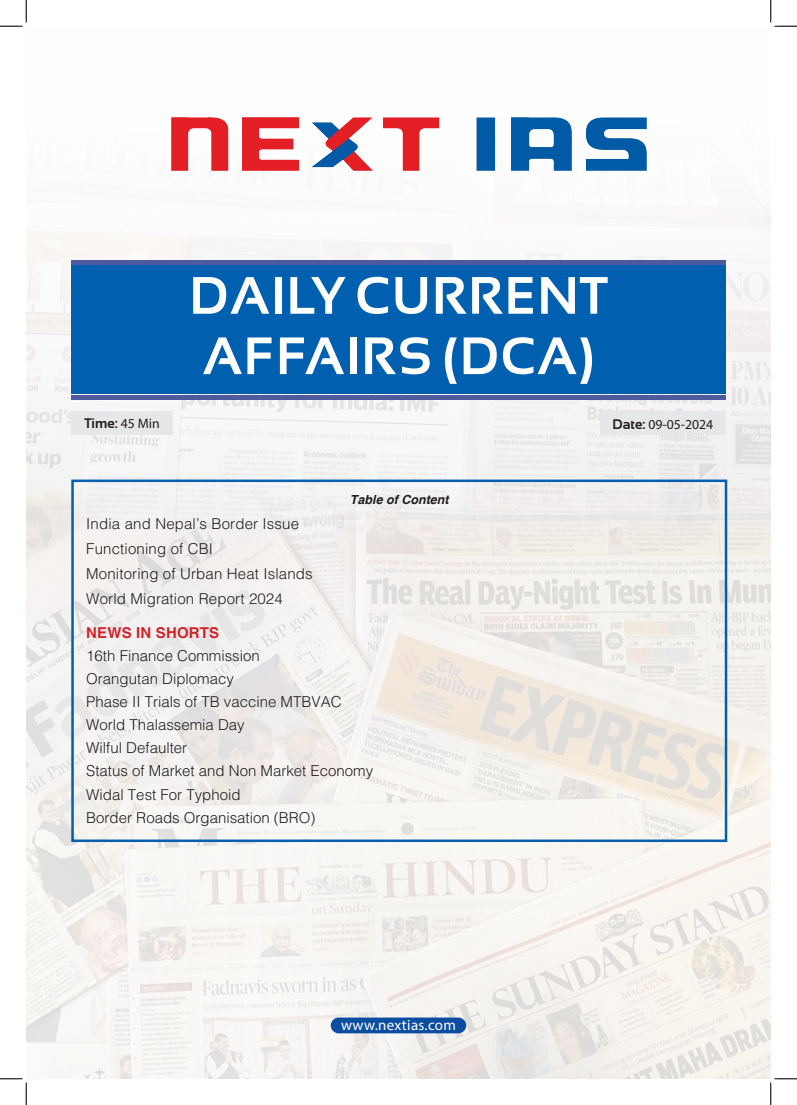
<style>
.page{position:relative;width:797px;height:1105px;background:#fff}
.page>*{position:absolute;margin:0;border:0;box-sizing:border-box;transform-origin:0 0}
.t1{font:700 52.5px/60.4px "Sansation";letter-spacing:.02em;color:#fff}
.body{font:300 15px "Helvetica";color:#231f20}
.t2{font:15px "Myriad Pro";letter-spacing:.02em;color:#fff}
.body-2{font:700 15px "Helvetica";letter-spacing:.01em;color:#d1232a}
.t3{font:13.75px "Myriad Pro";color:#231f20}
.t4{font:700 13.75px "Sansation";color:#231f20}
.body-3{font:italic 700 12.5px "Helvetica";color:#231f20}
.s1{font-family:"Myriad Pro";font-weight:400}
.s2{font-family:"Sansation";font-weight:700}
</style>
<div class="page">
<img style="left:26px;top:117px;width:744px;height:354px">
<img style="left:26px;top:471px;width:744px;height:608px">
<img style="left:171px;top:117px;width:475px;height:54px">
<div style="left:71px;top:266px;width:654px;height:128px;background:#0060af"></div>
<div style="left:71px;top:395px;width:654px;height:5px;background:#4d5a9e"></div>
<hr style="left:71px;top:260px;width:654px;height:4px;background:#4d5a9e">
<div style="left:71px;top:480px;width:656px;height:362px;border:2px solid #0060af"></div>
<div style="left:71px;top:412px;width:102px;height:23px;background:#e6e7e9"></div>
<div style="left:600px;top:412px;width:125px;height:23px;background:#e6e7e9"></div>
<div style="left:331px;top:1017px;width:135px;height:16px;background:#0d4da1;border-radius:8px"></div>
<svg style="left:0;top:0;width:27px;height:27px"></svg>
<svg style="left:0;top:1078px;width:27px;height:27px"></svg>
<svg style="left:770px;top:0;width:27px;height:27px"></svg>
<svg style="left:770px;top:1078px;width:27px;height:27px"></svg>
<p class="t1" style="left:189px;top:265px;width:420px">DAILY CURRENT<br>AFFAIRS (DCA)</p>
<p class="t4" style="left:84px;top:416px;width:77px">Time: <span class="s1">45 Min</span></p>
<p class="t3" style="left:612px;top:415px;width:102px"><span class="s2">Date:</span> 09-05-2024</p>
<p class="body-3" style="left:350px;top:492px;width:100px">Table of Content</p>
<p class="body" style="left:86px;top:514px;width:214px">India and Nepal’s Border Issue</p>
<p class="body" style="left:86px;top:539px;width:128px">Functioning of CBI</p>
<p class="body" style="left:86px;top:564px;width:228px">Monitoring of Urban Heat Islands</p>
<p class="body" style="left:86px;top:589px;width:198px">World Migration Report 2024</p>
<p class="body-2" style="left:86px;top:623px;width:134px">NEWS IN SHORTS</p>
<p class="body" style="left:86px;top:646px;width:175px">16th Finance Commission</p>
<p class="body" style="left:86px;top:669px;width:149px">Orangutan Diplomacy</p>
<p class="body" style="left:86px;top:692px;width:257px">Phase II Trials of TB vaccine MTBVAC</p>
<p class="body" style="left:86px;top:715px;width:160px">World Thalassemia Day</p>
<p class="body" style="left:86px;top:739px;width:102px">Wilful Defaulter</p>
<p class="body" style="left:86px;top:762px;width:288px">Status of Market and Non Market Economy</p>
<p class="body" style="left:86px;top:785px;width:156px">Widal Test For Typhoid</p>
<p class="body" style="left:86px;top:808px;width:231px">Border Roads Organisation (BRO)</p>
<p class="t2" style="left:341px;top:1016px;width:116px">www.nextias.com</p>
</div>
